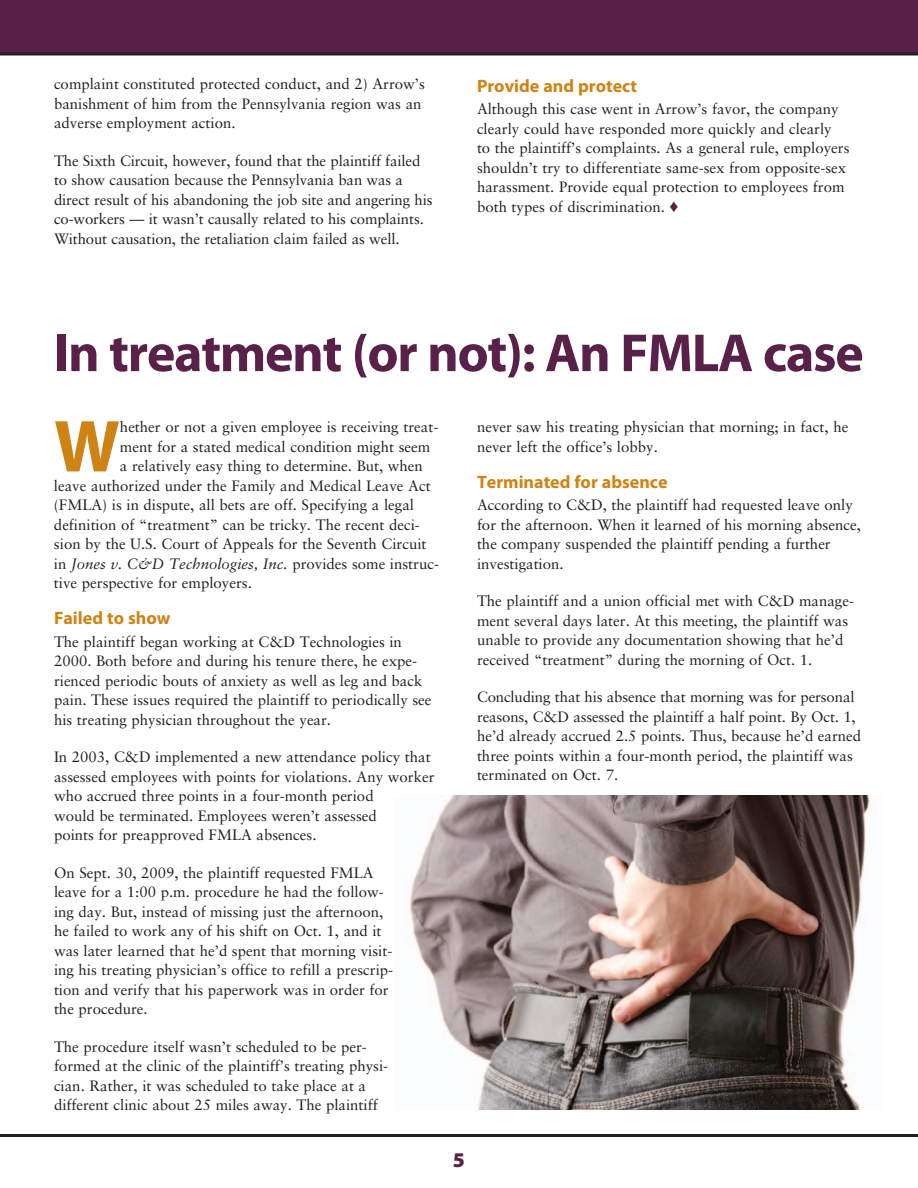
<style>
.page{position:relative;width:918px;height:1188px;background:#fff}
.page>*{position:absolute;margin:0;border:0;box-sizing:border-box;transform-origin:0 0}
.t1{font:700 74.25px "Myriad Pro";color:#d08315}
.t2{font:700 54px "Myriad Pro";letter-spacing:-.025em;color:#592049}
.t3{font:900 21px "Myriad Pro";color:#592049}
.t4{font:700 18px "Myriad Pro";color:#d08315}
.t5{font:15px/19.5px "Sabon LT Std";color:#231f20}
.t6{font:italic 15px "Sabon LT Std";color:#231f20}
.s1{color:#592049}
.s2{font-style:normal}
</style>
<div class="page">
<hr style="left:0;top:1134px;width:918px;height:3px;background:#231f20">
<div style="left:0;top:0;width:918px;height:54px;background:#592049"></div>
<svg style="left:0;top:52px;width:918px;height:4px;background:#443a40"></svg>
<img style="left:409px;top:796px;width:461px;height:314px">
<p class="t5" style="left:54px;top:74px;width:372px">complaint constituted protected conduct, and 2) Arrow’s banishment of him from the Pennsylvania region was an adverse employment action.</p>
<p class="t5" style="left:54px;top:151px;width:380px">The Sixth Circuit, however, found that the plaintiff failed to show causation because the Pennsylvania ban was a direct result of his abandoning the job site and angering his co-workers — it wasn’t causally related to his complaints.<br>Without causation, the retaliation claim failed as well.</p>
<p class="t4" style="left:477px;top:75px;width:161px">Provide and protect</p>
<p class="t5" style="left:477px;top:99px;width:374px">Although this case went in Arrow’s favor, the company clearly could have responded more quickly and clearly<br>to the plaintiff’s complaints. As a general rule, employers shouldn’t try to differentiate same-sex from opposite-sex harassment. Provide equal protection to employees from both types of discrimination. <span class="s1">♦</span></p>
<h2 class="t2" style="left:54px;top:323px;width:811px">In treatment (or not): An FMLA case</h2>
<h1 class="t1" style="left:54px;top:405px;width:67px">W</h1>
<p class="t5" style="left:120px;top:417px;width:320px">hether or not a given employee is receiving treat-</p>
<p class="t5" style="left:120px;top:437px;width:312px">ment for a stated medical condition might seem</p>
<p class="t5" style="left:120px;top:456px;width:304px">a relatively easy thing to determine. But, when</p>
<p class="t5" style="left:54px;top:476px;width:378px">leave authorized under the Family and Medical Leave Act</p>
<p class="t5" style="left:54px;top:495px;width:362px">(FMLA) is in dispute, all bets are off. Specifying a legal</p>
<p class="t5" style="left:54px;top:515px;width:367px">definition of “treatment” can be tricky. The recent deci-</p>
<p class="t5" style="left:54px;top:534px;width:374px">sion by the U.S. Court of Appeals for the Seventh Circuit</p>
<p class="t6" style="left:54px;top:555px;width:387px"><span class="s2">in</span> Jones v. C&amp;D Technologies, Inc. <span class="s2">provides some instruc-</span></p>
<p class="t5" style="left:54px;top:573px;width:199px">tive perspective for employers.</p>
<p class="t4" style="left:54px;top:608px;width:118px">Failed to show</p>
<p class="t5" style="left:54px;top:632px;width:379px">The plaintiff began working at C&amp;D Technologies in 2000. Both before and during his tenure there, he expe&shy;rienced periodic bouts of anxiety as well as leg and back pain. These issues required the plaintiff to periodically see his treating physician throughout the year.</p>
<p class="t5" style="left:54px;top:747px;width:382px">In 2003, C&amp;D implemented a new attendance policy that assessed employees with points for violations. Any worker who accrued three points in a four-month period<br>would be terminated. Employees weren’t assessed<br>points for preapproved FMLA absences.</p>
<p class="t5" style="left:54px;top:863px;width:341px">On Sept. 30, 2009, the plaintiff requested FMLA leave for a 1:00 p.m. procedure he had the follow&shy;ing day. But, instead of missing just the afternoon, he failed to work any of his shift on Oct. 1, and it was later learned that he’d spent that morning visit&shy;ing his treating physician’s office to refill a prescrip&shy;tion and verify that his paperwork was in order for the procedure.</p>
<p class="t5" style="left:54px;top:1037px;width:336px">The procedure itself wasn’t scheduled to be per&shy;formed at the clinic of the plaintiff’s treating physi&shy;cian. Rather, it was scheduled to take place at a different clinic about 25 miles away. The plaintiff</p>
<p class="t5" style="left:477px;top:417px;width:373px">never saw his treating physician that morning; in fact, he never left the office’s lobby.</p>
<p class="t4" style="left:477px;top:472px;width:192px">Terminated for absence</p>
<p class="t5" style="left:477px;top:495px;width:385px">According to C&amp;D, the plaintiff had requested leave only for the afternoon. When it learned of his morning absence, the company suspended the plaintiff pending a further investigation.</p>
<p class="t5" style="left:477px;top:591px;width:379px">The plaintiff and a union official met with C&amp;D manage&shy;ment several days later. At this meeting, the plaintiff was unable to provide any documentation showing that he’d received “treatment” during the morning of Oct. 1.</p>
<p class="t5" style="left:477px;top:687px;width:386px">Concluding that his absence that morning was for personal reasons, C&amp;D assessed the plaintiff a half point. By Oct. 1, he’d already accrued 2.5 points. Thus, because he’d earned three points within a four-month period, the plaintiff was terminated on Oct. 7.</p>
<h3 class="t3" style="left:453px;top:1148px;width:14px">5</h3>
</div>
